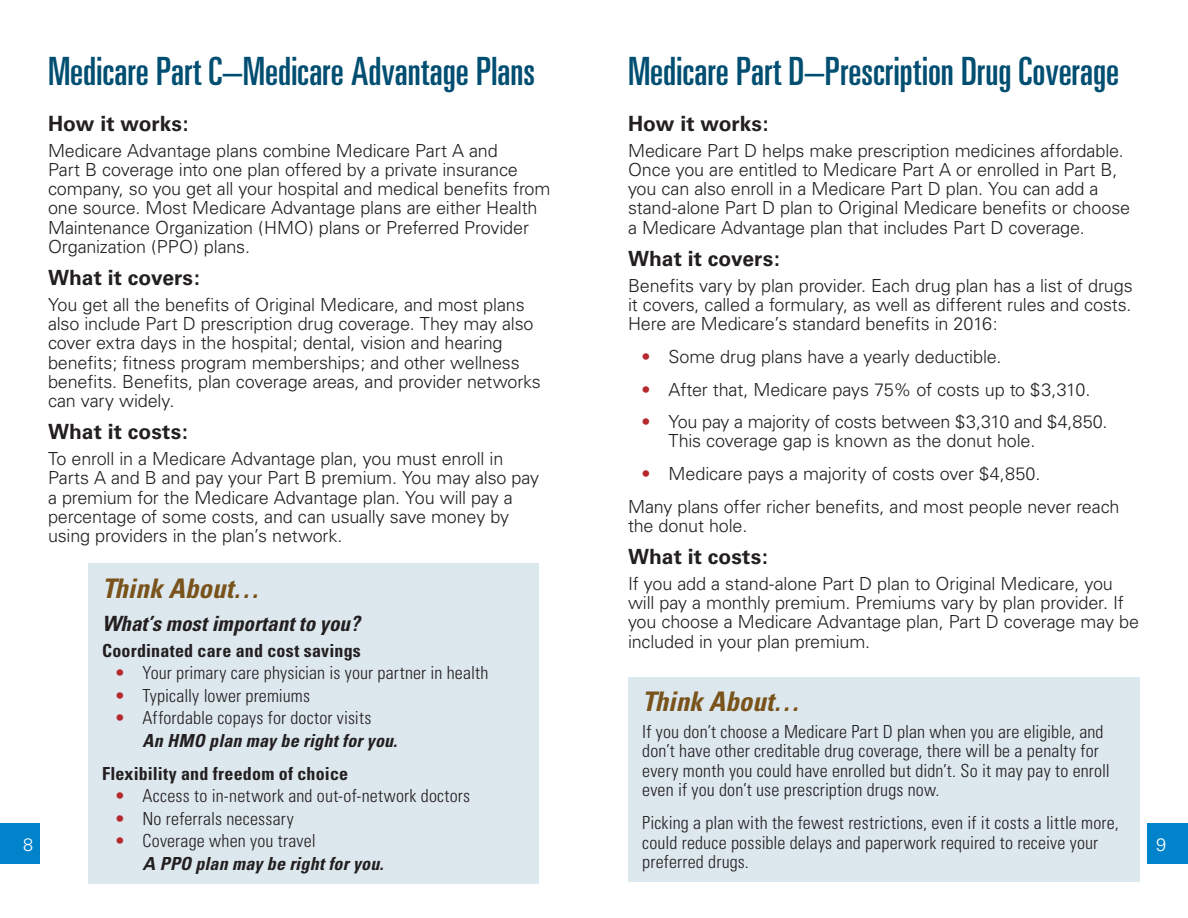
<style>
.page{position:relative;width:1188px;height:918px;background:#fff}
.page>*{position:absolute;margin:0;border:0;box-sizing:border-box;transform-origin:0 0}
.t1{font:ultra-condensed 39px "Univers";color:#004e71}
.t2{font:italic 700 condensed 27px "Univers";color:#79531b}
.t3{font:700 21px "Univers";letter-spacing:.005em;color:#231f20}
.t4{font:italic 700 condensed 21px "Univers";letter-spacing:.005em;color:#231f20}
.t5{font:300 18px/19.2px "Univers";letter-spacing:-.01em;color:#231f20}
.t6{font:300 condensed 18px/19.5px "Univers";letter-spacing:.01em;color:#231f20}
.t7{font:700 condensed 18px "Univers";letter-spacing:.01em;color:#231f20}
.t8{font:italic 700 condensed 18px "Univers";letter-spacing:.01em;color:#231f20}
.t9{font:300 18px "Univers";color:#fff}
.s1{font-weight:900;color:#b6282d}
.s2{font-weight:900;font-stretch:normal;color:#b6282d}
.s3{font-stretch:normal}
</style>
<div class="page">
<div style="left:0;top:824px;width:40px;height:40px;background:#0083ca"></div>
<div style="left:1148px;top:824px;width:40px;height:40px;background:#0083ca"></div>
<div style="left:88px;top:564px;width:451px;height:320px;background:#dde8ee"></div>
<div style="left:629px;top:678px;width:511px;height:204px;background:#dde8ee"></div>
<p class="t1" style="left:48px;top:49px;width:488px">Medicare Part C–Medicare Advantage Plans</p>
<p class="t3" style="left:48px;top:111px;width:142px">How it works:</p>
<p class="t5" style="left:48px;top:141px;width:504px">Medicare Advantage plans combine Medicare Part A and<br>Part B coverage into one plan offered by a private insurance company, so you get all your hospital and medical benefits from one source. Most Medicare Advantage plans are either Health Maintenance Organization (HMO) plans or Preferred Provider Organization (PPO) plans.</p>
<p class="t3" style="left:48px;top:266px;width:153px">What it covers:</p>
<p class="t5" style="left:48px;top:295px;width:494px">You get all the benefits of Original Medicare, and most plans also include Part D prescription drug coverage. They may also cover extra days in the hospital; dental, vision and hearing benefits; fitness program memberships; and other wellness benefits. Benefits, plan coverage areas, and provider networks can vary widely.</p>
<p class="t3" style="left:48px;top:420px;width:141px">What it costs:</p>
<p class="t5" style="left:48px;top:449px;width:493px">To enroll in a Medicare Advantage plan, you must enroll in Parts A and B and pay your Part B premium. You may also pay a premium for the Medicare Advantage plan. You will pay a percentage of some costs, and can usually save money by using providers in the plan’s network.</p>
<p class="t1" style="left:628px;top:49px;width:492px">Medicare Part D–Prescription Drug Coverage</p>
<p class="t3" style="left:628px;top:111px;width:142px">How it works:</p>
<p class="t5" style="left:628px;top:141px;width:504px">Medicare Part D helps make prescription medicines affordable.<br>Once you are entitled to Medicare Part A or enrolled in Part B, you can also enroll in a Medicare Part D plan. You can add a stand-alone Part D plan to Original Medicare benefits or choose a Medicare Advantage plan that includes Part D coverage.</p>
<p class="t3" style="left:628px;top:246px;width:153px">What it covers:</p>
<p class="t5" style="left:628px;top:276px;width:506px;text-align:justify">Benefits vary by plan provider. Each drug plan has a list of drugs it covers, called a formulary, as well as different rules and costs.<br>Here are Medicare’s standard benefits in 2016:</p>
<p class="t5" style="left:642px;top:347px;width:362px"><span class="s1">•</span> Some drug plans have a yearly deductible.</p>
<p class="t5" style="left:642px;top:380px;width:450px"><span class="s1">•</span> After that, Medicare pays 75% of costs up to $3,310.</p>
<p class="t5" style="left:669px;top:412px;width:441px;text-indent:-27px"><span class="s1">•</span> You pay a majority of costs between $3,310 and $4,850.<br>This coverage gap is known as the donut hole.</p>
<p class="t5" style="left:642px;top:464px;width:401px"><span class="s1">•</span> Medicare pays a majority of costs over $4,850.</p>
<p class="t5" style="left:628px;top:497px;width:493px">Many plans offer richer benefits, and most people never reach the donut hole.</p>
<p class="t3" style="left:628px;top:545px;width:141px">What it costs:</p>
<p class="t5" style="left:628px;top:574px;width:513px">If you add a stand-alone Part D plan to Original Medicare, you will pay a monthly premium. Premiums vary by plan provider. If you choose a Medicare Advantage plan, Part D coverage may be included in your plan premium.</p>
<p class="t2" style="left:102px;top:571px;width:159px">Think About…</p>
<p class="t4" style="left:102px;top:610px;width:259px">What’s most important to you?</p>
<p class="t7" style="left:102px;top:639px;width:260px">Coordinated care and cost savings</p>
<p class="t6" style="left:116px;top:663px;width:375px"><span class="s2">•</span> Your primary care physician is your partner in health</p>
<p class="t6" style="left:116px;top:686px;width:196px"><span class="s2">•</span> Typically lower premiums</p>
<p class="t6" style="left:116px;top:708px;width:257px"><span class="s2">•</span> Affordable copays for doctor visits</p>
<p class="t8" style="left:142px;top:729px;width:256px">An HMO plan may be right for you.</p>
<p class="t7" style="left:102px;top:762px;width:248px">Flexibility and freedom of choice</p>
<p class="t6" style="left:116px;top:786px;width:356px"><span class="s2">•</span> Access to in-network and out-of-network doctors</p>
<p class="t6" style="left:116px;top:809px;width:180px"><span class="s2">•</span> No referrals necessary</p>
<p class="t6" style="left:116px;top:831px;width:202px"><span class="s2">•</span> Coverage when you travel</p>
<p class="t8" style="left:142px;top:852px;width:243px"><span class="s3">A</span> PPO plan may be right for you.</p>
<p class="t2" style="left:642px;top:685px;width:159px">Think About…</p>
<p class="t6" style="left:642px;top:722px;width:469px">If you don’t choose a Medicare Part D plan when you are eligible, and don’t have other creditable drug coverage, there will be a penalty for every month you could have enrolled but didn’t. So it may pay to enroll even if you don’t use prescription drugs now.</p>
<p class="t6" style="left:642px;top:813px;width:478px">Picking a plan with the fewest restrictions, even if it costs a little more, could reduce possible delays and paperwork required to receive your preferred drugs.</p>
<p class="t9" style="left:23px;top:834px;width:12px">8</p>
<p class="t9" style="left:1156px;top:834px;width:12px">9</p>
</div>
